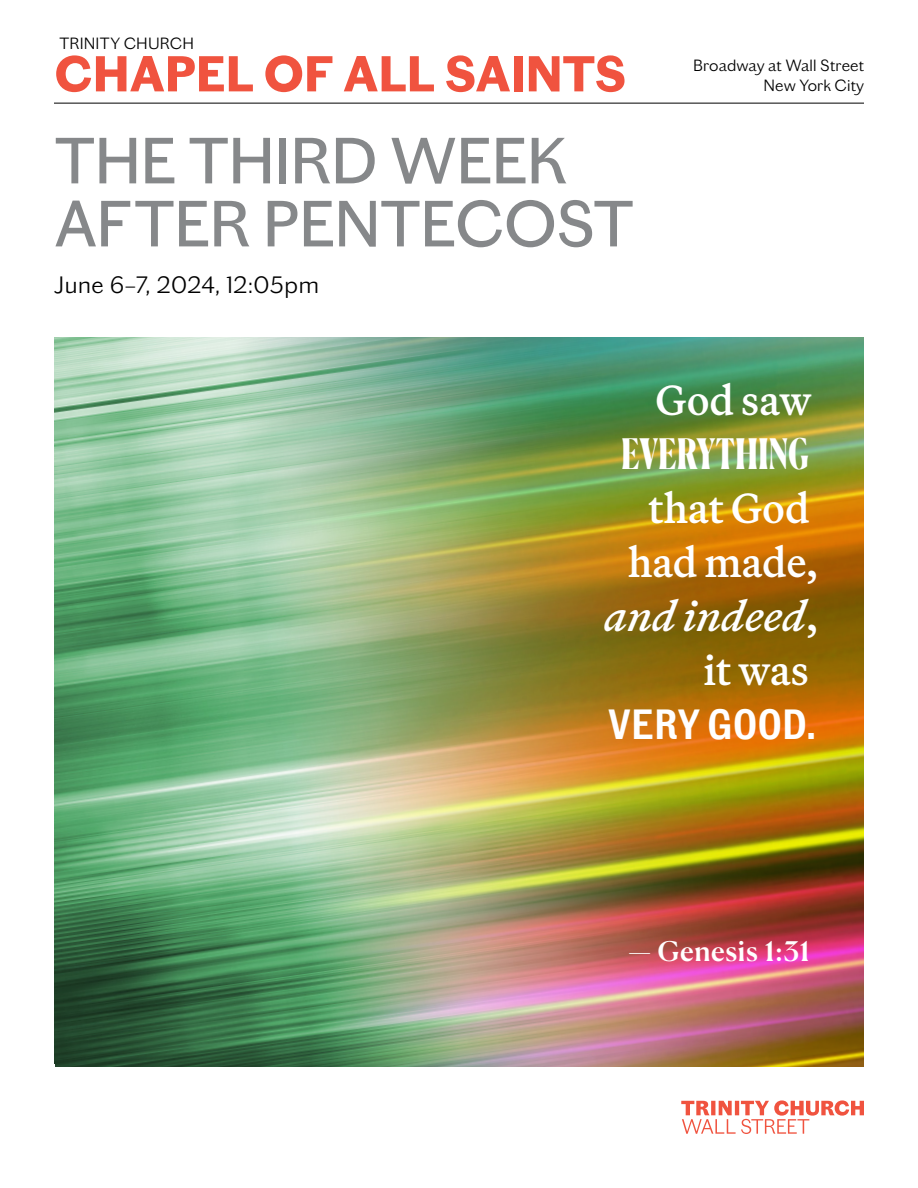
<style>
.page{position:relative;width:918px;height:1188px;background:#fff}
.page>*{position:absolute;margin:0;border:0;box-sizing:border-box;transform-origin:0 0}
.t1{font:66px/63px "Chiswick TWS Grotesque";letter-spacing:-.01em;color:#86888a}
.t2{font:700 51px "Chiswick TWS Grotesque";letter-spacing:.005em;color:#f0533f}
.t3{font:500 42px/54px "Martina Plantijn";color:#fff;text-align:right}
.t4{font:700 42px "Canela Condensed LCG";letter-spacing:-.005em;color:#fff}
.t5{font:500 42px "Community Gothic Cond";letter-spacing:.03em;color:#fff}
.t6{font:500 27px "Canela Deck LCG";letter-spacing:.02em;color:#fff}
.t7{font:300 24px "Chiswick TWS Grotesque";letter-spacing:.03em;color:#000}
.t8{font:300 16.5px "Chiswick TWS Grotesque";letter-spacing:.01em;color:#000}
.s1{font-style:italic}
</style>
<div class="page">
<svg style="left:681px;top:1100px;width:183px;height:34px"></svg>
<hr style="left:54px;top:103px;width:810px;height:1px;background:#000">
<img style="left:54px;top:338px;width:810px;height:728px">
<p class="t8" style="left:59px;top:31px;width:136px">TRINITY CHURCH</p>
<h2 class="t2" style="left:54px;top:34px;width:573px">CHAPEL OF ALL SAINTS</h2>
<h1 class="t1" style="left:54px;top:124px;width:581px">THE THIRD WEEK<br>AFTER PENTECOST</h1>
<h3 class="t7" style="left:54px;top:267px;width:266px">June 6–7, 2024, 12:05pm</h3>
<p class="t8" style="left:693px;top:54px;width:172px">Broadway at Wall Street</p>
<p class="t8" style="left:764px;top:73px;width:102px">New York City</p>
<h3 class="t3" style="left:656px;top:373px;width:158px">God saw</h3>
<h3 class="t4" style="left:621px;top:421px;width:190px">EVERYTHING</h3>
<h3 class="t3" style="left:604px;top:481px;width:215px">that God had made, <span class="s1">and indeed</span>, it was</h3>
<h3 class="t5" style="left:608px;top:697px;width:209px">VERY GOOD.</h3>
<h3 class="t6" style="left:629px;top:928px;width:183px">— Genesis 1:31</h3>
</div>
